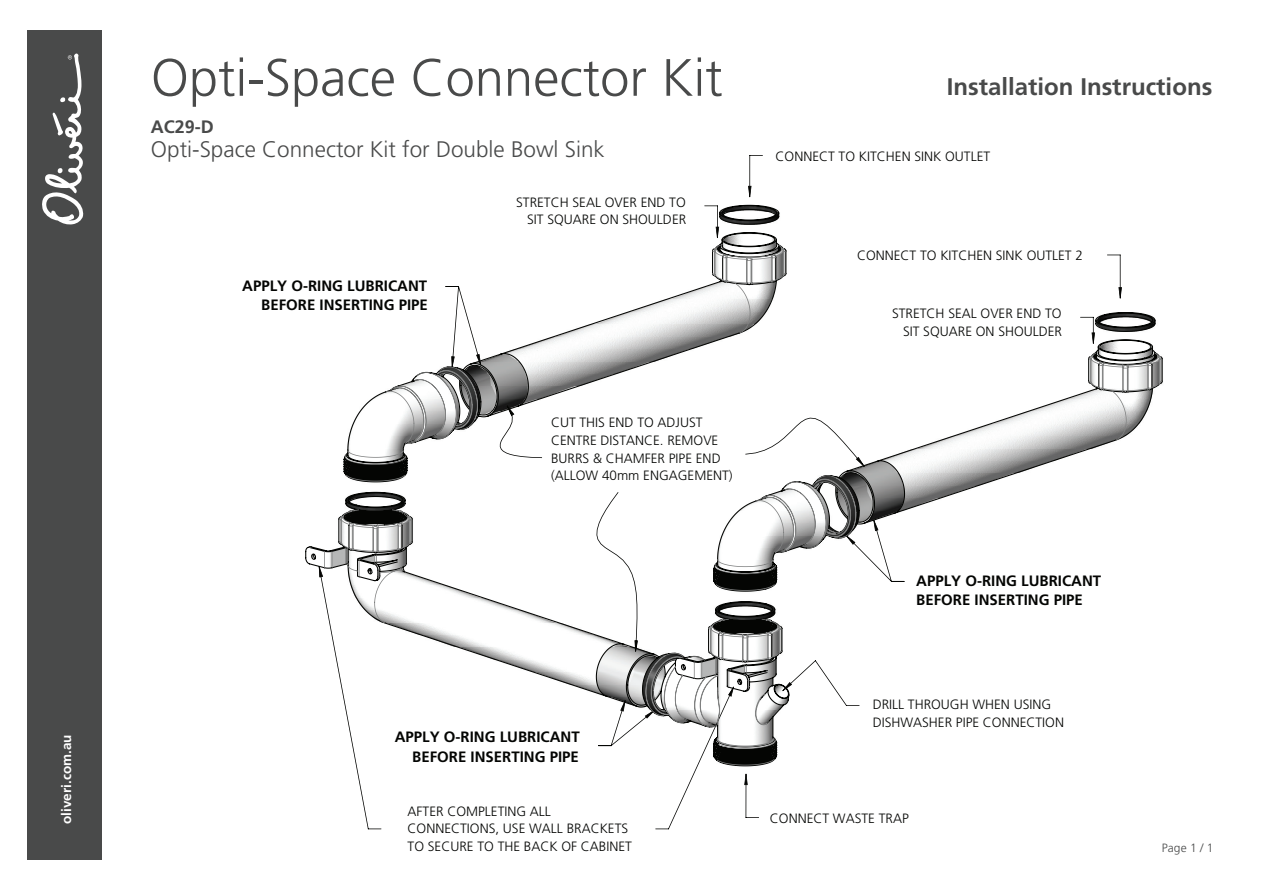
<style>
.page{position:relative;width:1263px;height:893px;background:#fff}
.page>*{position:absolute;margin:0;border:0;box-sizing:border-box;transform-origin:0 0}
.t1{font:300 52.5px "Frutiger LT Std";color:#494a4a}
.t2{font:700 24px "Frutiger LT Std";color:#494a4a}
.t3{font:300 22.5px "Frutiger LT Std";color:#494a4a}
.t4{font:700 18px "Frutiger LT Std";color:#494a4a}
.t5{font:700 15px/19.2px "Frutiger LT Std";color:#040503;text-align:right}
.t6{font:300 13.5px/17.7px "Frutiger LT Std";color:#040503}
.t7{font:700 13.5px "Frutiger LT Std";color:#fff}
.t8{font:300 12px "Frutiger LT Std";color:#494a4a}
</style>
<div class="page">
<svg style="left:309px;top:245px;width:853px;height:520px"></svg>
<div style="left:28px;top:31px;width:74px;height:829px;background:#494a4a"></div>
<svg style="left:42px;top:53px;width:42px;height:172px"></svg>
<p class="t7" style="left:58px;top:824px;width:91px;rotate:-90deg">oliveri.com.au</p>
<h1 class="t1" style="left:151px;top:48px;width:573px">Opti-Space Connector Kit</h1>
<h3 class="t4" style="left:151px;top:116px;width:64px">AC29-D</h3>
<h3 class="t3" style="left:151px;top:136px;width:455px">Opti-Space Connector Kit for Double Bowl Sink</h3>
<p class="t5" style="left:242px;top:276px;width:187px">APPLY O-RING LUBRICANT<br>BEFORE INSERTING PIPE</p>
<p class="t6" style="left:516px;top:193px;width:172px;text-align:right">STRETCH SEAL OVER END TO<br>SIT SQUARE ON SHOULDER</p>
<p class="t6" style="left:551px;top:414px;width:183px">CUT THIS END TO ADJUST<br>CENTRE DISTANCE. REMOVE<br>BURRS &amp; CHAMFER PIPE END (ALLOW 40mm ENGAGEMENT)</p>
<p class="t5" style="left:395px;top:727px;width:186px">APPLY O-RING LUBRICANT<br>BEFORE INSERTING PIPE</p>
<p class="t6" style="left:408px;top:802px;width:226px">AFTER COMPLETING ALL<br>CONNECTIONS, USE WALL BRACKETS<br>TO SECURE TO THE BACK OF CABINET</p>
<h2 class="t2" style="left:947px;top:73px;width:267px">Installation Instructions</h2>
<p class="t6" style="left:776px;top:147px;width:216px">CONNECT TO KITCHEN SINK OUTLET</p>
<p class="t6" style="left:857px;top:247px;width:227px">CONNECT TO KITCHEN SINK OUTLET 2</p>
<p class="t6" style="left:892px;top:305px;width:172px;text-align:right">STRETCH SEAL OVER END TO<br>SIT SQUARE ON SHOULDER</p>
<p class="t5" style="left:916px;top:571px;width:186px;text-align:left">APPLY O-RING LUBRICANT<br>BEFORE INSERTING PIPE</p>
<p class="t6" style="left:873px;top:696px;width:193px">DRILL THROUGH WHEN USING<br>DISHWASHER PIPE CONNECTION</p>
<p class="t6" style="left:770px;top:809px;width:140px">CONNECT WASTE TRAP</p>
<p class="t8" style="left:1162px;top:841px;width:53px">Page 1 / 1</p>
</div>
